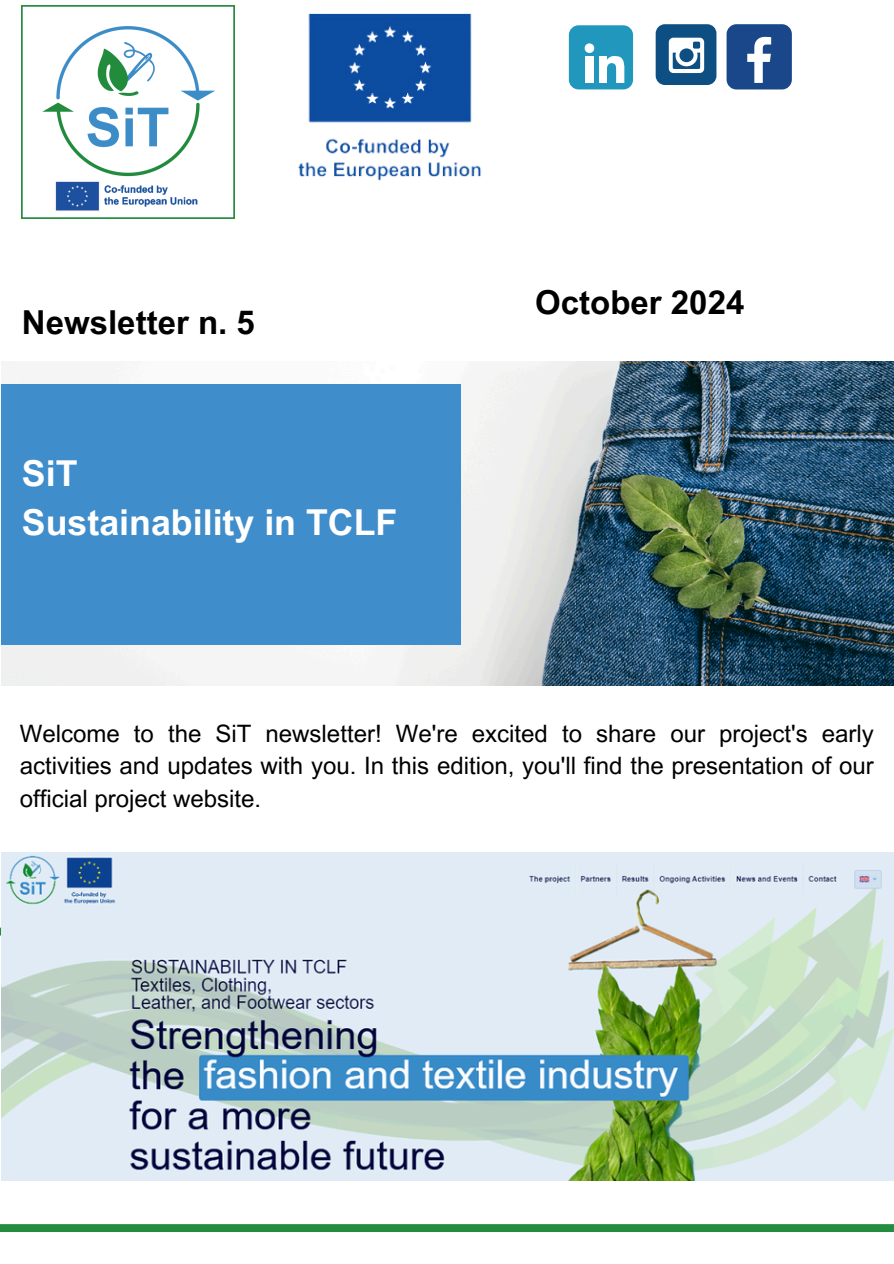
<style>
.page{position:relative;width:894px;height:1264px;background:#fff}
.page>*{position:absolute;margin:0;border:0;box-sizing:border-box;transform-origin:0 0}
.t1{font:700 35.7px/49.3px "Arial MT Pro";color:#fff}
.t2{font:700 33px "Arial MT Pro";color:#000}
.t3{font:24px/32.7px "Arial MT Pro";color:#000;text-align:justify}
</style>
<div class="page">
<img style="left:22px;top:6px;width:212px;height:212px">
<img style="left:298px;top:13px;width:184px;height:168px">
<img style="left:2px;top:362px;width:891px;height:323px">
<div style="left:2px;top:384px;width:459px;height:261px;background:#3f8dcb"></div>
<div style="left:568px;top:25px;width:65px;height:64px;background:#2197bd;border-radius:10px"></div>
<svg style="left:584px;top:43px;width:10px;height:10px"></svg>
<div style="left:585px;top:56px;width:8px;height:27px;background:#fff"></div>
<div style="left:598px;top:56px;width:8px;height:27px;background:#fff"></div>
<svg style="left:606px;top:55px;width:18px;height:28px"></svg>
<div style="left:726px;top:24px;width:65px;height:65px;background:#1a4789;border-radius:10px"></div>
<svg style="left:747px;top:37px;width:24px;height:46px"></svg>
<div style="left:655px;top:24px;width:61px;height:61px;background:#0d4f83;border-radius:9px"></div>
<svg style="left:668px;top:38px;width:36px;height:35px"></svg>
<img style="left:2px;top:852px;width:891px;height:328px">
<div style="left:0;top:1224px;width:893px;height:7px;background:#238c3f"></div>
<p class="t2" style="left:22px;top:310px;width:234px">Newsletter n. 5</p>
<h1 class="t1" style="left:22px;top:453px;width:377px">SiT<br>Sustainability in TCLF</h1>
<h1 class="t2" style="left:535px;top:290px;width:211px">October 2024</h1>
<p class="t3" style="left:20px;top:719px;width:855px">Welcome to the SiT newsletter! We're excited to share our project's early activities and updates with you. In this edition, you'll find the presentation of our official project website.</p>
</div>
